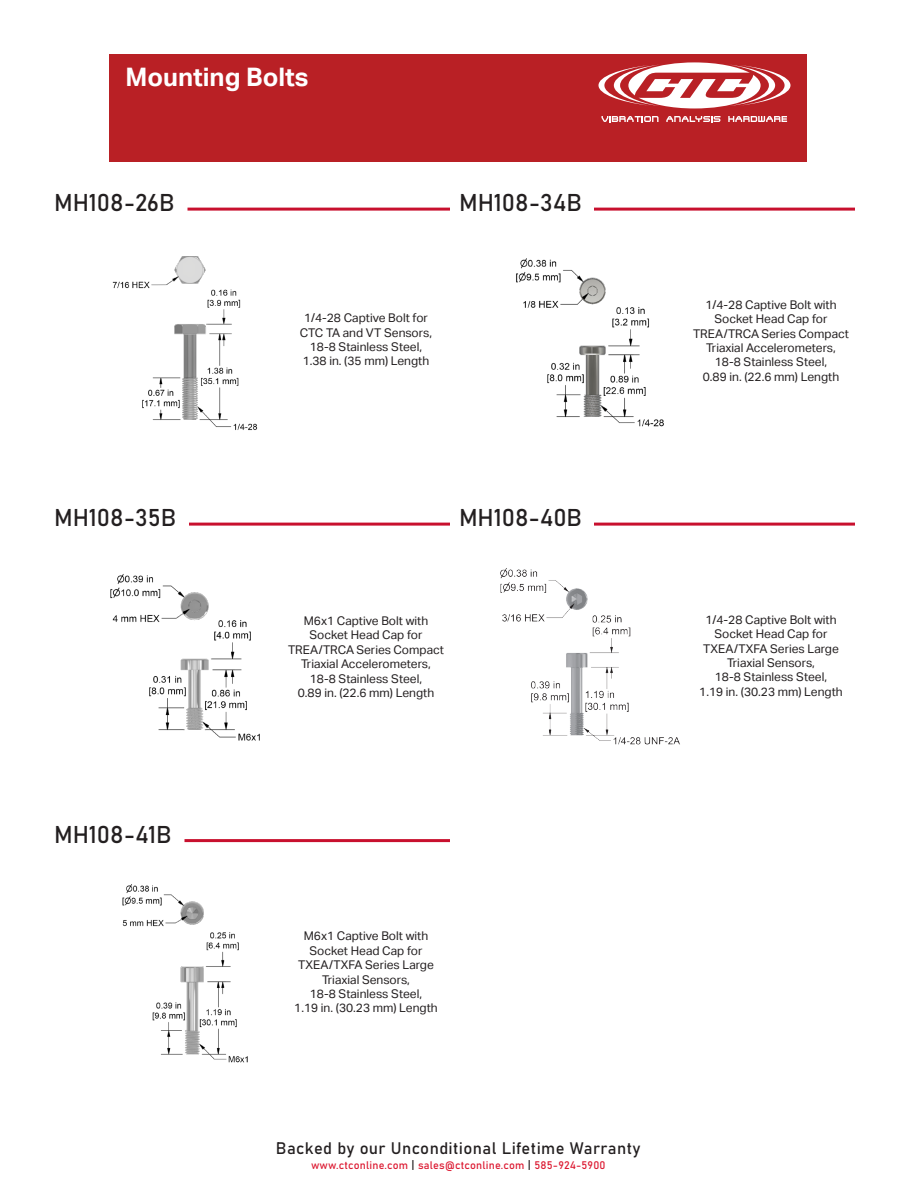
<style>
.page{position:relative;width:918px;height:1188px;background:#fff}
.page>*{position:absolute;margin:0;border:0;box-sizing:border-box;transform-origin:0 0}
.t1{font:700 25.5px "Aktiv Grotesk";color:#fff}
.t2{font:24px "Bahnschrift";color:#231f20}
.t3{font:16.5px "Bahnschrift";letter-spacing:.025em;color:#231f20}
.t4{font:12px/14.4px "Aktiv Grotesk";color:#231f20;text-align:center}
.t5{font:10.8px "Bahnschrift";letter-spacing:.02em;color:#dc1a32}
.s1{font-size:11.25px;color:#231f20}
</style>
<div class="page">
<div style="left:110px;top:54px;width:697px;height:108px;background:#b92025"></div>
<svg style="left:598px;top:62px;width:192px;height:46px"></svg>
<svg style="left:601px;top:116px;width:58px;height:6px"></svg>
<svg style="left:666px;top:116px;width:54px;height:6px"></svg>
<svg style="left:728px;top:116px;width:59px;height:6px"></svg>
<hr style="left:594px;top:208px;width:261px;height:3px;background:#c8102e">
<hr style="left:594px;top:523px;width:261px;height:3px;background:#c8102e">
<hr style="left:188px;top:208px;width:262px;height:3px;background:#c8102e">
<hr style="left:189px;top:523px;width:261px;height:3px;background:#c8102e">
<hr style="left:184px;top:839px;width:266px;height:3px;background:#c8102e">
<img style="left:112px;top:256px;width:146px;height:175px">
<img style="left:516px;top:258px;width:148px;height:169px">
<img style="left:110px;top:574px;width:150px;height:167px">
<img style="left:500px;top:568px;width:180px;height:177px">
<img style="left:122px;top:884px;width:126px;height:179px">
<p class="t1" style="left:125px;top:62px;width:185px">Mounting Bolts</p>
<p class="t2" style="left:54px;top:184px;width:122px">MH108-26B</p>
<p class="t2" style="left:459px;top:184px;width:125px">MH108-34B</p>
<p class="t4" style="left:300px;top:311px;width:134px">1/4-28 Captive Bolt for<br>CTC TA and VT Sensors,<br>18-8 Stainless Steel,<br>1.38 in. (35 mm) Length</p>
<p class="t2" style="left:54px;top:499px;width:124px">MH108-35B</p>
<p class="t2" style="left:459px;top:499px;width:125px">MH108-40B</p>
<p class="t4" style="left:693px;top:297px;width:157px">1/4-28 Captive Bolt with<br>Socket Head Cap for<br>TREA/TRCA Series Compact<br>Triaxial Accelerometers,<br>18-8 Stainless Steel,<br>0.89 in. (22.6 mm) Length</p>
<p class="t2" style="left:54px;top:816px;width:119px">MH108-41B</p>
<p class="t4" style="left:288px;top:614px;width:157px">M6x1 Captive Bolt with<br>Socket Head Cap for<br>TREA/TRCA Series Compact<br>Triaxial Accelerometers,<br>18-8 Stainless Steel,<br>0.89 in. (22.6 mm) Length</p>
<p class="t4" style="left:699px;top:613px;width:145px">1/4-28 Captive Bolt with<br>Socket Head Cap for<br>TXEA/TXFA Series Large<br>Triaxial Sensors,<br>18-8 Stainless Steel,<br>1.19 in. (30.23 mm) Length</p>
<p class="t4" style="left:294px;top:929px;width:145px">M6x1 Captive Bolt with<br>Socket Head Cap for<br>TXEA/TXFA Series Large<br>Triaxial Sensors,<br>18-8 Stainless Steel,<br>1.19 in. (30.23 mm) Length</p>
<p class="t3" style="left:276px;top:1136px;width:366px">Backed by our Unconditional Lifetime Warranty</p>
<p class="t5" style="left:311px;top:1157px;width:296px">www.ctconline.com <span class="s1">|</span> sales@ctconline.com <span class="s1">|</span> 585-924-5900</p>
</div>
